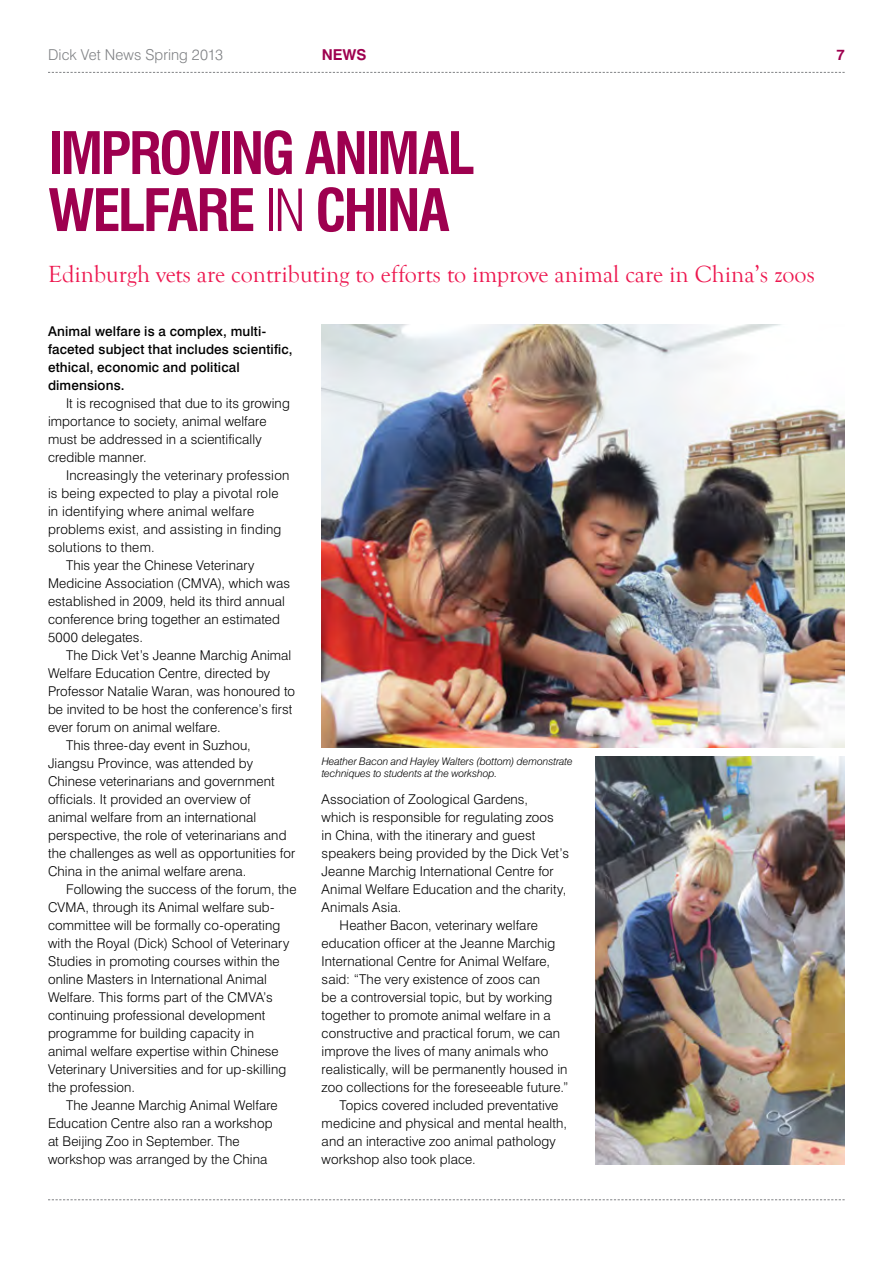
<style>
.page{position:relative;width:893px;height:1263px;background:#fff}
.page>*{position:absolute;margin:0;border:0;box-sizing:border-box;transform-origin:0 0}
.t1{font:700 condensed 57px/57px "Swiss 721 BT";letter-spacing:-.05em;color:#9e004f}
.t2{font:24px "Goudy Old Style T";color:#ed174f}
.t3{font:300 15px "Swiss 721 BT";letter-spacing:.005em;color:#808285}
.t4{font:700 15px "Swiss 721 BT";color:#9e004f}
.t5{font:300 13.5px/18px "Swiss 721 BT";letter-spacing:.01em;color:#000}
.t6{font:500 13.5px/18px "Swiss 721 BT";letter-spacing:.01em;color:#000}
.t7{font:italic 300 10.5px/12px "Swiss 721 BT";letter-spacing:-.005em;color:#000}
.s1{font-weight:300}
</style>
<div class="page">
<svg style="left:48px;top:72px;width:797px;height:1px"></svg>
<svg style="left:48px;top:1199px;width:797px;height:1px"></svg>
<img style="left:322px;top:324px;width:523px;height:423px">
<img style="left:595px;top:756px;width:250px;height:408px">
<p class="t3" style="left:48px;top:46px;width:177px">Dick Vet News Spring 2013</p>
<p class="t4" style="left:322px;top:46px;width:23px">NEWS</p>
<p class="t4" style="left:836px;top:46px;width:10px">7</p>
<h1 class="t1" style="left:48px;top:125px;width:402px">IMPROVING ANIMAL<br>WELFARE <span class="s1">IN</span> CHINA</h1>
<h2 class="t2" style="left:48px;top:261px;width:768px">Edinburgh vets are contributing to efforts to improve animal care in China’s zoos</h2>
<p class="t6" style="left:48px;top:322px;width:246px">Animal welfare is a complex, multi&shy;faceted subject that includes scientific, ethical, economic and political dimensions.</p>
<p class="t5" style="left:48px;top:394px;width:243px;text-indent:18px">It is recognised that due to its growing importance to society, animal welfare must be addressed in a scientifically credible manner.</p>
<p class="t5" style="left:66px;top:466px;width:225px">Increasingly the veterinary profession</p>
<p class="t5" style="left:48px;top:484px;width:232px">is being expected to play a pivotal role</p>
<p class="t5" style="left:48px;top:502px;width:208px">in identifying where animal welfare</p>
<p class="t5" style="left:48px;top:520px;width:235px">problems exist, and assisting in finding</p>
<p class="t5" style="left:48px;top:538px;width:108px">solutions to them.</p>
<p class="t5" style="left:66px;top:556px;width:190px">This year the Chinese Veterinary</p>
<p class="t5" style="left:48px;top:574px;width:243px">Medicine Association (CMVA), which was</p>
<p class="t5" style="left:48px;top:592px;width:238px">established in 2009, held its third annual</p>
<p class="t5" style="left:48px;top:610px;width:234px">conference bring together an estimated</p>
<p class="t5" style="left:48px;top:628px;width:97px">5000 delegates.</p>
<p class="t5" style="left:66px;top:646px;width:227px">The Dick Vet’s Jeanne Marchig Animal</p>
<p class="t5" style="left:48px;top:664px;width:224px">Welfare Education Centre, directed by</p>
<p class="t5" style="left:48px;top:682px;width:249px">Professor Natalie Waran, was honoured to</p>
<p class="t5" style="left:48px;top:700px;width:246px">be invited to be host the conference’s first</p>
<p class="t5" style="left:48px;top:718px;width:174px">ever forum on animal welfare.</p>
<p class="t5" style="left:66px;top:736px;width:186px">This three-day event in Suzhou,</p>
<p class="t5" style="left:48px;top:754px;width:206px">Jiangsu Province, was attended by</p>
<p class="t5" style="left:48px;top:772px;width:228px">Chinese veterinarians and government</p>
<p class="t5" style="left:48px;top:790px;width:204px">officials. It provided an overview of</p>
<p class="t5" style="left:48px;top:808px;width:210px">animal welfare from an international</p>
<p class="t5" style="left:48px;top:826px;width:240px">perspective, the role of veterinarians and</p>
<p class="t5" style="left:48px;top:844px;width:249px">the challenges as well as opportunities for</p>
<p class="t5" style="left:48px;top:862px;width:200px">China in the animal welfare arena.</p>
<p class="t5" style="left:66px;top:880px;width:232px">Following the success of the forum, the</p>
<p class="t5" style="left:48px;top:898px;width:228px">CVMA, through its Animal welfare sub-</p>
<p class="t5" style="left:48px;top:916px;width:234px">committee will be formally co-operating</p>
<p class="t5" style="left:48px;top:934px;width:243px">with the Royal (Dick) School of Veterinary</p>
<p class="t5" style="left:48px;top:952px;width:233px">Studies in promoting courses within the</p>
<p class="t5" style="left:48px;top:970px;width:220px">online Masters in International Animal</p>
<p class="t5" style="left:48px;top:988px;width:226px">Welfare. This forms part of the CMVA’s</p>
<p class="t5" style="left:48px;top:1006px;width:219px">continuing professional development</p>
<p class="t5" style="left:48px;top:1024px;width:208px">programme for building capacity in</p>
<p class="t5" style="left:48px;top:1042px;width:232px">animal welfare expertise within Chinese</p>
<p class="t5" style="left:48px;top:1060px;width:240px">Veterinary Universities and for up-skilling</p>
<p class="t5" style="left:48px;top:1078px;width:89px">the profession.</p>
<p class="t5" style="left:66px;top:1096px;width:213px">The Jeanne Marchig Animal Welfare</p>
<p class="t5" style="left:48px;top:1114px;width:226px">Education Centre also ran a workshop</p>
<p class="t5" style="left:48px;top:1132px;width:193px">at Beijing Zoo in September. The</p>
<p class="t5" style="left:48px;top:1150px;width:221px">workshop was arranged by the China</p>
<p class="t7" style="left:322px;top:755px;width:253px">Heather Bacon and Hayley Walters (bottom) demonstrate techniques to students at the workshop.</p>
<p class="t5" style="left:322px;top:790px;width:208px">Association of Zoological Gardens,</p>
<p class="t5" style="left:322px;top:808px;width:234px">which is responsible for regulating zoos</p>
<p class="t5" style="left:322px;top:826px;width:215px">in China, with the itinerary and guest</p>
<p class="t5" style="left:322px;top:844px;width:249px">speakers being provided by the Dick Vet’s</p>
<p class="t5" style="left:322px;top:862px;width:234px">Jeanne Marchig International Centre for</p>
<p class="t5" style="left:322px;top:880px;width:246px">Animal Welfare Education and the charity,</p>
<p class="t5" style="left:322px;top:898px;width:81px">Animals Asia.</p>
<p class="t5" style="left:340px;top:916px;width:200px">Heather Bacon, veterinary welfare</p>
<p class="t5" style="left:322px;top:934px;width:235px">education officer at the Jeanne Marchig</p>
<p class="t5" style="left:322px;top:952px;width:230px">International Centre for Animal Welfare,</p>
<p class="t5" style="left:322px;top:970px;width:220px">said: “The very existence of zoos can</p>
<p class="t5" style="left:322px;top:988px;width:232px">be a controversial topic, but by working</p>
<p class="t5" style="left:322px;top:1006px;width:231px">together to promote animal welfare in a</p>
<p class="t5" style="left:322px;top:1024px;width:240px">constructive and practical forum, we can</p>
<p class="t5" style="left:322px;top:1042px;width:228px">improve the lives of many animals who</p>
<p class="t5" style="left:322px;top:1060px;width:247px">realistically, will be permanently housed in</p>
<p class="t5" style="left:322px;top:1078px;width:248px">zoo collections for the foreseeable future.”</p>
<p class="t5" style="left:340px;top:1096px;width:220px">Topics covered included preventative</p>
<p class="t5" style="left:322px;top:1114px;width:247px">medicine and physical and mental health,</p>
<p class="t5" style="left:322px;top:1132px;width:236px">and an interactive zoo animal pathology</p>
<p class="t5" style="left:322px;top:1150px;width:156px">workshop also took place.</p>
</div>
